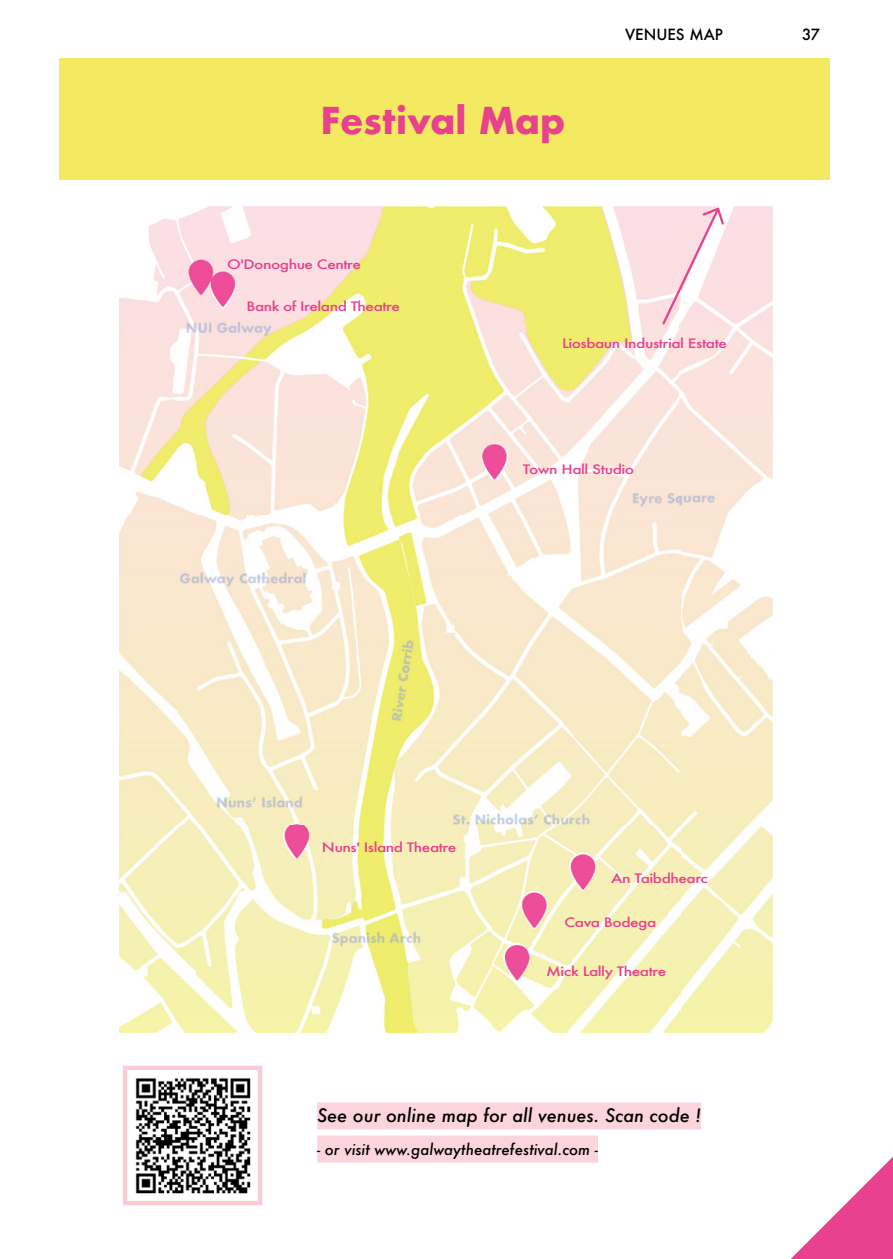
<style>
.page{position:relative;width:893px;height:1259px;background:#fff}
.page>*{position:absolute;margin:0;border:0;box-sizing:border-box;transform-origin:0 0}
.t1{font:700 36px "Futura";color:#e8418d}
.t2{font:italic 500 18px "Futura";color:#000}
.t3{font:italic 500 15px "Futura";color:#000}
.t4{font:500 15px "Futura";color:#000}
.t5{font:500 12.6px "Futura";letter-spacing:-.03em;color:#e8418d;scale:1.22 1}
</style>
<div class="page">
<div style="left:60px;top:58px;width:770px;height:122px;background:#f3ea61"></div>
<div style="left:317px;top:1102px;width:384px;height:27px;background:#fcd5dc"></div>
<div style="left:317px;top:1135px;width:281px;height:27px;background:#fcd5dc"></div>
<svg style="left:791px;top:1156px;width:102px;height:103px"></svg>
<img style="left:119px;top:206px;width:654px;height:826px">
<svg style="left:660px;top:206px;width:66px;height:120px"></svg>
<img style="left:135px;top:1078px;width:116px;height:116px">
<div style="left:123px;top:1065px;width:139px;height:140px;border:4px solid #f9cbd4"></div>
<h1 class="t1" style="left:321px;top:94px;width:246px">Festival Map</h1>
<p class="t5" style="left:227px;top:256px;width:111px">O'Donoghue Centre</p>
<p class="t5" style="left:246px;top:298px;width:127px">Bank of Ireland Theatre</p>
<p class="t4" style="left:625px;top:24px;width:99px">VENUES MAP</p>
<p class="t5" style="left:562px;top:335px;width:137px">Liosbaun Industrial Estate</p>
<p class="t5" style="left:523px;top:461px;width:93px">Town Hall Studio</p>
<p class="t4" style="left:802px;top:24px;width:19px">37</p>
<p class="t5" style="left:322px;top:839px;width:112px">Nuns' Island Theatre</p>
<p class="t5" style="left:611px;top:869px;width:81px">An Taibdhearc</p>
<p class="t5" style="left:564px;top:913px;width:77px">Cava Bodega</p>
<p class="t5" style="left:546px;top:962px;width:100px">Mick Lally Theatre</p>
<h2 class="t2" style="left:317px;top:1103px;width:386px">See our online map for all venues. Scan code !</h2>
<p class="t3" style="left:317px;top:1139px;width:282px">- or visit www.galwaytheatrefestival.com -</p>
</div>
